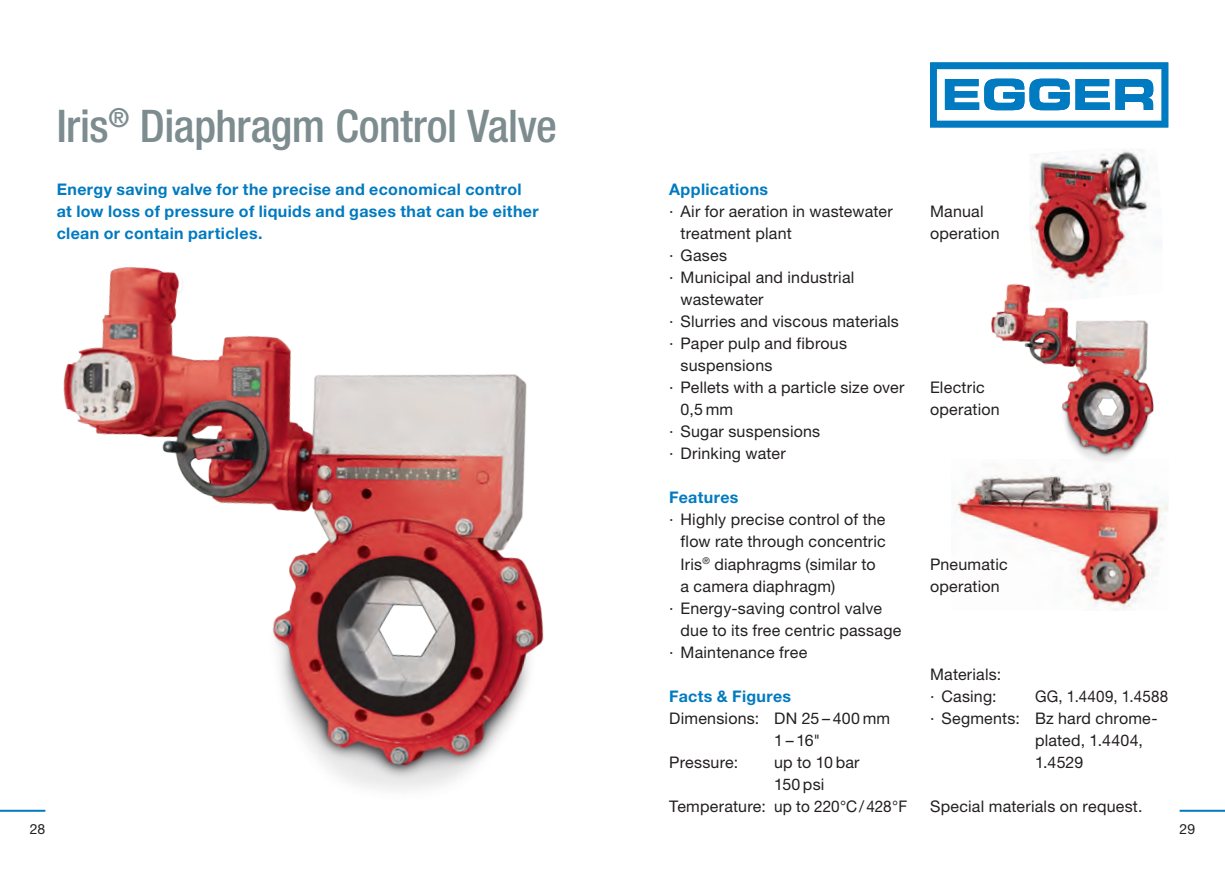
<style>
.page{position:relative;width:1225px;height:874px;background:#fff}
.page>*{position:absolute;margin:0;border:0;box-sizing:border-box;transform-origin:0 0}
.t1{font:500 condensed 45px "Helvetica Neue";letter-spacing:-.01em;color:#7c8c8f}
.t2{font:16px/22px "Helvetica Neue";letter-spacing:.015em;color:#231f20}
.t3{font:700 16px/22px "Helvetica Neue";letter-spacing:.025em;color:#007ac0}
.t4{font:16px "Helvetica Neue";letter-spacing:.015em;color:#231f20;scale:.95 1}
.t5{font:14px "Helvetica Neue";color:#231f20}
</style>
<div class="page">
<hr style="left:0;top:809px;width:45px;height:2px;background:#007ac0">
<hr style="left:1179px;top:809px;width:46px;height:2px;background:#007ac0">
<img style="left:63px;top:266px;width:481px;height:524px">
<img style="left:1030px;top:149px;width:118px;height:119px">
<img style="left:955px;top:470px;width:213px;height:140px">
<img style="left:991px;top:268px;width:163px;height:194px">
<svg style="left:930px;top:62px;width:238px;height:65px"></svg>
<h1 class="t1" style="left:57px;top:99px;width:501px">Iris<sup>®</sup> Diaphragm Control Valve</h1>
<p class="t3" style="left:57px;top:178px;width:483px">Energy saving valve for the precise and economical control at low loss of pressure of liquids and gases that can be either clean or contain particles.</p>
<p class="t3" style="left:669px;top:178px;width:100px">Applications</p>
<p class="t2" style="left:669px;top:200px;width:225px">· Air for aeration in wastewater</p>
<p class="t2" style="left:680px;top:222px;width:113px">treatment plant</p>
<p class="t2" style="left:669px;top:244px;width:59px">· Gases</p>
<p class="t2" style="left:669px;top:266px;width:187px">· Municipal and industrial</p>
<p class="t2" style="left:680px;top:288px;width:85px">wastewater</p>
<p class="t2" style="left:669px;top:310px;width:231px">· Slurries and viscous materials</p>
<p class="t2" style="left:669px;top:332px;width:179px">· Paper pulp and fibrous</p>
<p class="t2" style="left:680px;top:354px;width:93px">suspensions</p>
<p class="t2" style="left:669px;top:376px;width:237px">· Pellets with a particle size over</p>
<p class="t2" style="left:680px;top:398px;width:54px">0,5 mm</p>
<p class="t2" style="left:669px;top:420px;width:153px">· Sugar suspensions</p>
<p class="t2" style="left:669px;top:442px;width:118px">· Drinking water</p>
<p class="t3" style="left:669px;top:486px;width:71px">Features</p>
<p class="t2" style="left:669px;top:508px;width:218px">· Highly precise control of the</p>
<p class="t2" style="left:680px;top:530px;width:207px">flow rate through concentric</p>
<p class="t2" style="left:680px;top:552px;width:197px">Iris<sup>®</sup> diaphragms (similar to</p>
<p class="t2" style="left:680px;top:574px;width:156px">a camera diaphragm)</p>
<p class="t2" style="left:669px;top:596px;width:214px">· Energy-saving control valve</p>
<p class="t2" style="left:680px;top:618px;width:222px">due to its free centric passage</p>
<p class="t2" style="left:669px;top:640px;width:139px">· Maintenance free</p>
<p class="t3" style="left:669px;top:684px;width:123px">Facts &amp; Figures</p>
<p class="t2" style="left:669px;top:706px;width:222px">Dimensions: DN 25 – 400 mm</p>
<p class="t2" style="left:774px;top:728px;width:48px">1–16"</p>
<p class="t2" style="left:669px;top:750px;width:70px">Pressure:</p>
<p class="t2" style="left:774px;top:750px;width:87px">up to 10 bar</p>
<p class="t2" style="left:774px;top:772px;width:52px">150 psi</p>
<p class="t2" style="left:669px;top:794px;width:239px">Temperature: up to 220°C/428°F</p>
<p class="t2" style="left:930px;top:200px;width:71px">Manual operation</p>
<p class="t2" style="left:930px;top:376px;width:71px">Electric operation</p>
<p class="t2" style="left:930px;top:552px;width:79px">Pneumatic operation</p>
<p class="t2" style="left:930px;top:662px;width:73px">Materials: · Casing:</p>
<p class="t4" style="left:1035px;top:686px;width:142px">GG, 1.4409, 1.4588</p>
<p class="t2" style="left:930px;top:706px;width:227px">· Segments: Bz hard chrome-</p>
<p class="t2" style="left:1035px;top:728px;width:109px">plated, 1.4404,</p>
<p class="t2" style="left:1035px;top:750px;width:50px">1.4529</p>
<p class="t2" style="left:930px;top:794px;width:214px">Special materials on request.</p>
<p class="t5" style="left:30px;top:820px;width:17px">28</p>
<p class="t5" style="left:1179px;top:820px;width:17px">29</p>
</div>
